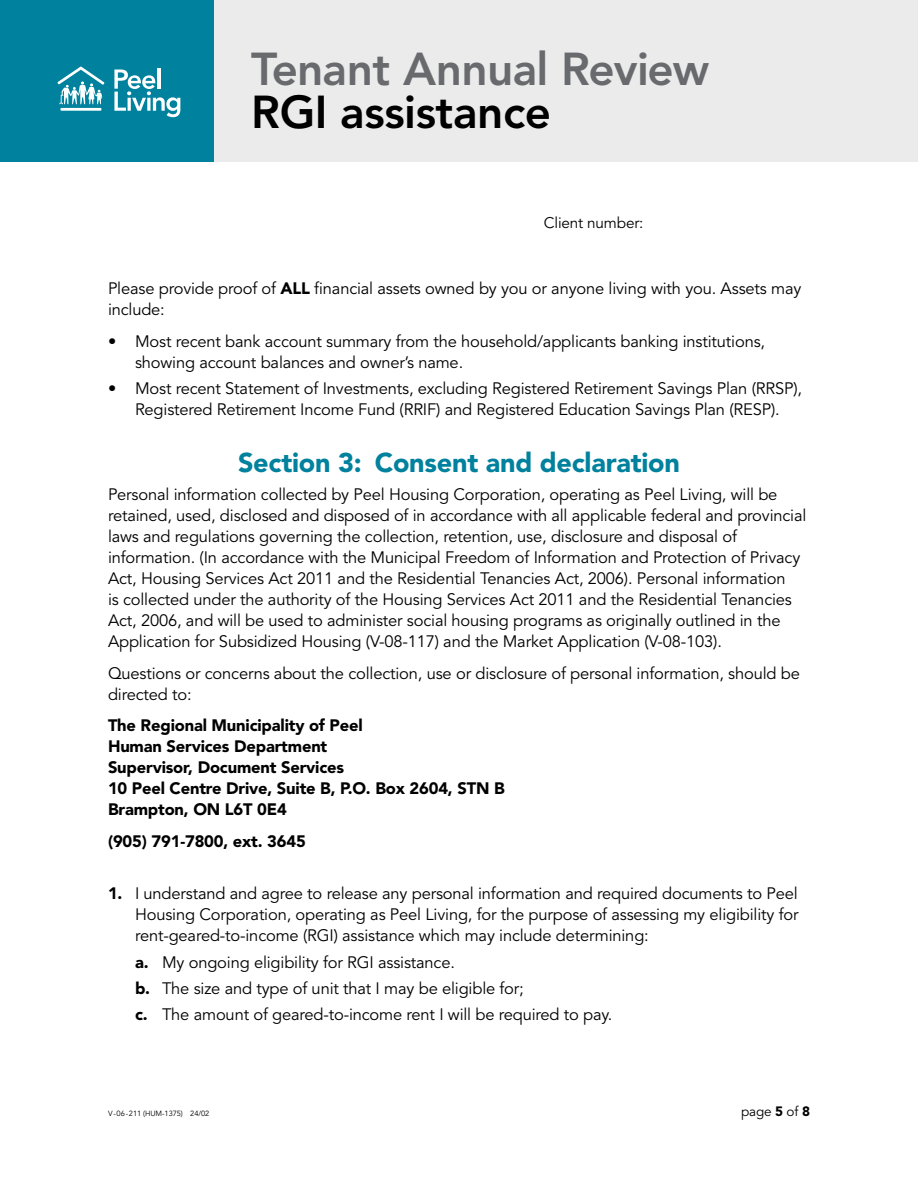
<style>
.page{position:relative;width:918px;height:1188px;background:#fff}
.page>*{position:absolute;margin:0;border:0;box-sizing:border-box;transform-origin:0 0}
.t1{font:800 45.75px "Avenir LT Std";letter-spacing:-.02em;color:#696a6d}
.t2{font:800 45.75px "Avenir LT Std";letter-spacing:-.01em;color:#000}
.H3_-_centred{font:900 27px "Avenir LT Std";letter-spacing:-.01em;color:#00819d}
.TX1_-_noSpaceAbove{font:16.5px/21px "Avenir LT Std";letter-spacing:-.01em;color:#000}
.TX1-UL_-_bullet_list{font:16.5px/21px "Avenir LT Std";letter-spacing:-.01em;color:#000}
.TX1-OL_-_number_list{font:16.5px/21px "Avenir LT Std";letter-spacing:-.01em;color:#000;text-align:justify}
.TX1{font:16.5px/21px "Avenir LT Std";letter-spacing:-.01em;color:#000}
.TX1-OL2_-_alpha_list_-_indented{font:16.5px "Avenir LT Std";letter-spacing:-.01em;color:#000}
.TX1_-_noSpaceAbove-2{font:900 16.5px "Avenir LT Std";letter-spacing:-.01em;color:#000}
.TX1-2{font:900 16.5px "Avenir LT Std";letter-spacing:-.01em;color:#000}
.TX4_-_automated_text{font:15.3px "Avenir LT Std";letter-spacing:-.01em;color:#000}
.t3{font:13.5px "Avenir LT Std";letter-spacing:-.01em;color:#000}
.t4{font:7.5px "Avenir LT Std";letter-spacing:-.01em;color:#000}
.s1{font-weight:900}
</style>
<div class="page">
<div style="left:213px;top:0;width:705px;height:162px;background:#ebebec"></div>
<div style="left:0;top:0;width:213px;height:162px;background:#00819d"></div>
<hr style="left:157px;top:68px;width:4px;height:21px;background:#fff">
<svg style="left:114px;top:70px;width:66px;height:47px"></svg>
<hr style="left:60px;top:108px;width:41px;height:3px;background:#fff">
<svg style="left:58px;top:67px;width:46px;height:37px"></svg>
<h1 class="t1" style="left:251px;top:42px;width:460px">Tenant Annual Review</h1>
<h1 class="t2" style="left:251px;top:85px;width:301px">RGI assistance</h1>
<p class="TX4_-_automated_text" style="left:544px;top:213px;width:101px">Client number:</p>
<p class="TX1" style="left:108px;top:278px;width:695px">Please provide proof of <span class="s1">ALL</span> financial assets owned by you or anyone living with you. Assets may include:</p>
<p class="TX1-UL_-_bullet_list" style="left:135px;top:331px;width:632px;text-indent:-27px">• Most recent bank account summary from the household/applicants banking institutions, showing account balances and owner’s name.</p>
<p class="TX1-UL_-_bullet_list" style="left:108px;top:378px;width:696px;text-align:center">• Most recent Statement of Investments, excluding Registered Retirement Savings Plan (RRSP),<br>Registered Retirement Income Fund (RRIF) and Registered Education Savings Plan (RESP).</p>
<h3 class="H3_-_centred" style="left:238px;top:446px;width:443px">Section 3: Consent and declaration</h3>
<p class="TX1_-_noSpaceAbove" style="left:108px;top:485px;width:700px">Personal information collected by Peel Housing Corporation, operating as Peel Living, will be retained, used, disclosed and disposed of in accordance with all applicable federal and provincial laws and regulations governing the collection, retention, use, disclosure and disposal of information. (In accordance with the Municipal Freedom of Information and Protection of Privacy Act, Housing Services Act 2011 and the Residential Tenancies Act, 2006). Personal information<br>is collected under the authority of the Housing Services Act 2011 and the Residential Tenancies Act, 2006, and will be used to administer social housing programs as originally outlined in the Application for Subsidized Housing (V-08-117) and the Market Application (V-08-103).</p>
<p class="TX1" style="left:108px;top:663px;width:694px">Questions or concerns about the collection, use or disclosure of personal information, should be directed to:</p>
<p class="TX1-2" style="left:108px;top:716px;width:256px">The Regional Municipality of Peel</p>
<p class="TX1_-_noSpaceAbove-2" style="left:108px;top:737px;width:221px">Human Services Department</p>
<p class="TX1_-_noSpaceAbove-2" style="left:108px;top:758px;width:238px">Supervisor, Document Services</p>
<p class="TX1_-_noSpaceAbove-2" style="left:108px;top:779px;width:398px">10 Peel Centre Drive, Suite B, P.O. Box 2604, STN B</p>
<p class="TX1_-_noSpaceAbove-2" style="left:108px;top:800px;width:180px">Brampton, ON L6T 0E4</p>
<p class="TX1-2" style="left:108px;top:831px;width:199px">(905) 791-7800, ext. 3645</p>
<p class="TX1-OL_-_number_list" style="left:135px;top:884px;width:665px;text-indent:-27px"><span class="s1">1.</span> I understand and agree to release any personal information and required documents to Peel Housing Corporation, operating as Peel Living, for the purpose of assessing my eligibility for rent-geared-to-income (RGI) assistance which may include determining:</p>
<p class="TX1-OL2_-_alpha_list_-_indented" style="left:135px;top:952px;width:322px"><span class="s1">a.</span> My ongoing eligibility for RGI assistance.</p>
<p class="TX1-OL2_-_alpha_list_-_indented" style="left:135px;top:979px;width:390px"><span class="s1">b.</span> The size and type of unit that I may be eligible for;</p>
<p class="TX1-OL2_-_alpha_list_-_indented" style="left:135px;top:1005px;width:479px"><span class="s1">c.</span> The amount of geared-to-income rent I will be required to pay.</p>
<p class="t4" style="left:108px;top:1109px;width:103px">V-06-211 (HUM-1375) 24/02</p>
<p class="t3" style="left:741px;top:1104px;width:70px">page <span class="s1">5</span> of <span class="s1">8</span></p>
</div>
